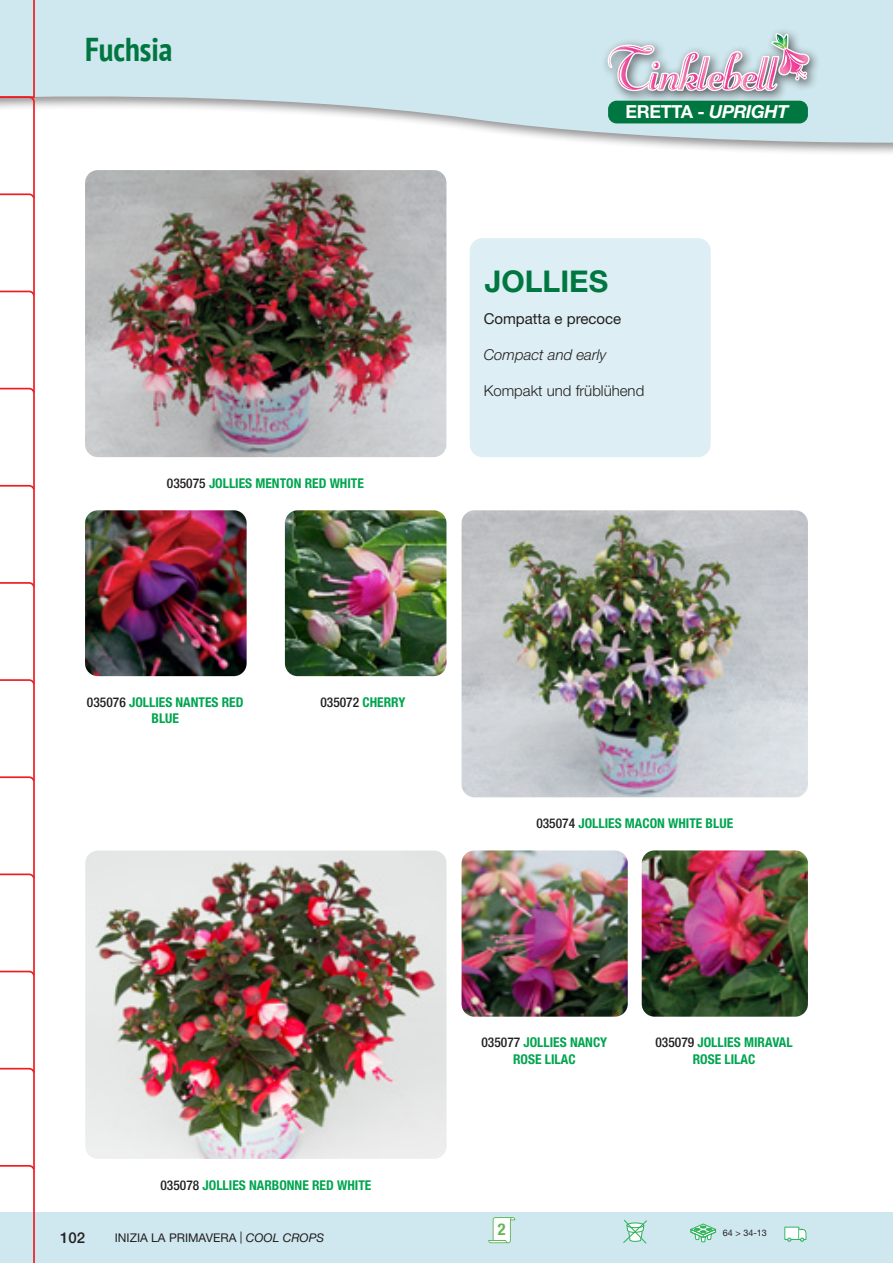
<style>
.page{position:relative;width:893px;height:1263px;background:#fff}
.page>*{position:absolute;margin:0;border:0;box-sizing:border-box;transform-origin:0 0}
.t1{font:700 condensed 33px "PT Sans";color:#007740}
.t2{font:700 30px "Helvetica Neue LT Std";color:#007740}
.TITOLO{font:700 18px "Helvetica Neue LT Std";letter-spacing:-.02em;color:#fff}
.Dida{font:700 condensed 16.35px "Helvetica Neue LT Std";color:#61b854}
.t3{font:300 15px "Helvetica Neue LT Std";color:#231f20}
.t4{font:15px "Helvetica Neue LT Std";color:#231f20}
.t5{font:italic 300 15px "Helvetica Neue LT Std";color:#231f20}
.t6{font:500 15px "Helvetica Neue LT Std";color:#231f20}
.Dida-2{font:700 condensed 13.5px/16.2px "Helvetica Neue LT Std";color:#00a54f;text-align:center}
.Dida-3{font:500 condensed 13.5px "Helvetica Neue LT Std";color:#231f20}
.t7{font:12px "Helvetica Neue LT Std";color:#231f20}
.t8{font:9px "Helvetica Neue LT Std";color:#231f20}
.s1{font-weight:500;color:#231f20}
.s2{font-style:italic}
.s3{font-weight:700;color:#00a54f}
</style>
<div class="page">
<div style="left:470px;top:238px;width:241px;height:219px;background:#ddeff4;border-radius:13px"></div>
<div style="left:0;top:1212px;width:893px;height:51px;background:#cfe7ee"></div>
<div style="left:0;top:0;width:893px;height:156px;background:#231f20;opacity:.5"></div>
<svg style="left:36px;top:0;width:857px;height:144px;background:#d5e7ed"></svg>
<svg style="left:488px;top:1217px;width:27px;height:26px"></svg>
<svg style="left:784px;top:1226px;width:22px;height:16px"></svg>
<svg style="left:690px;top:1223px;width:27px;height:20px"></svg>
<svg style="left:623px;top:1219px;width:24px;height:25px"></svg>
<img style="left:85px;top:170px;width:361px;height:287px">
<img style="left:462px;top:510px;width:346px;height:287px">
<img style="left:85px;top:850px;width:362px;height:309px">
<img style="left:85px;top:510px;width:162px;height:166px">
<img style="left:462px;top:850px;width:166px;height:167px">
<img style="left:285px;top:510px;width:161px;height:166px">
<img style="left:642px;top:850px;width:166px;height:167px">
<div style="left:608px;top:101px;width:200px;height:22px;background:#007740;border-radius:9px"></div>
<div style="left:600px;top:26px;width:221px;height:77px;background:#231f20;opacity:.75"></div>
<svg style="left:608px;top:33px;width:203px;height:58px;background:#cec4d2"></svg>
<svg style="left:0;top:0;width:36px;height:1263px"></svg>
<p class="t1" style="left:85px;top:28px;width:89px">Fuchsia</p>
<p class="Dida-2" style="left:167px;top:475px;width:199px"><span class="s1">035075</span> JOLLIES MENTON RED WHITE</p>
<p class="TITOLO" style="left:626px;top:101px;width:164px">ERETTA - <span class="s2">UPRIGHT</span></p>
<p class="t2" style="left:485px;top:263px;width:125px">JOLLIES</p>
<p class="t4" style="left:484px;top:309px;width:139px">Compatta e precoce</p>
<p class="t5" style="left:484px;top:346px;width:124px">Compact and early</p>
<p class="t3" style="left:484px;top:381px;width:162px">Kompakt und früblühend</p>
<p class="Dida-2" style="left:87px;top:694px;width:158px"><span class="s1">035076</span> JOLLIES NANTES RED</p>
<p class="Dida-3" style="left:320px;top:694px;width:87px">035072 <span class="s3">CHERRY</span></p>
<p class="Dida-2" style="left:151px;top:710px;width:29px">BLUE</p>
<p class="Dida-2" style="left:536px;top:815px;width:198px"><span class="s1">035074</span> JOLLIES MACON WHITE BLUE</p>
<p class="Dida-2" style="left:160px;top:1177px;width:212px"><span class="s1">035078</span> JOLLIES NARBONNE RED WHITE</p>
<p class="t6" style="left:60px;top:1228px;width:27px">102</p>
<p class="t7" style="left:115px;top:1230px;width:211px">INIZIA LA PRIMAVERA | <span class="s2">COOL CROPS</span></p>
<p class="Dida-2" style="left:481px;top:1034px;width:127px"><span class="s1">035077</span> JOLLIES NANCY<br>ROSE LILAC</p>
<p class="Dida-2" style="left:655px;top:1034px;width:139px"><span class="s1">035079</span> JOLLIES MIRAVAL<br>ROSE LILAC</p>
<p class="Dida" style="left:498px;top:1219px;width:9px">2</p>
<p class="t8" style="left:723px;top:1228px;width:45px">64 &gt; 34-13</p>
</div>
